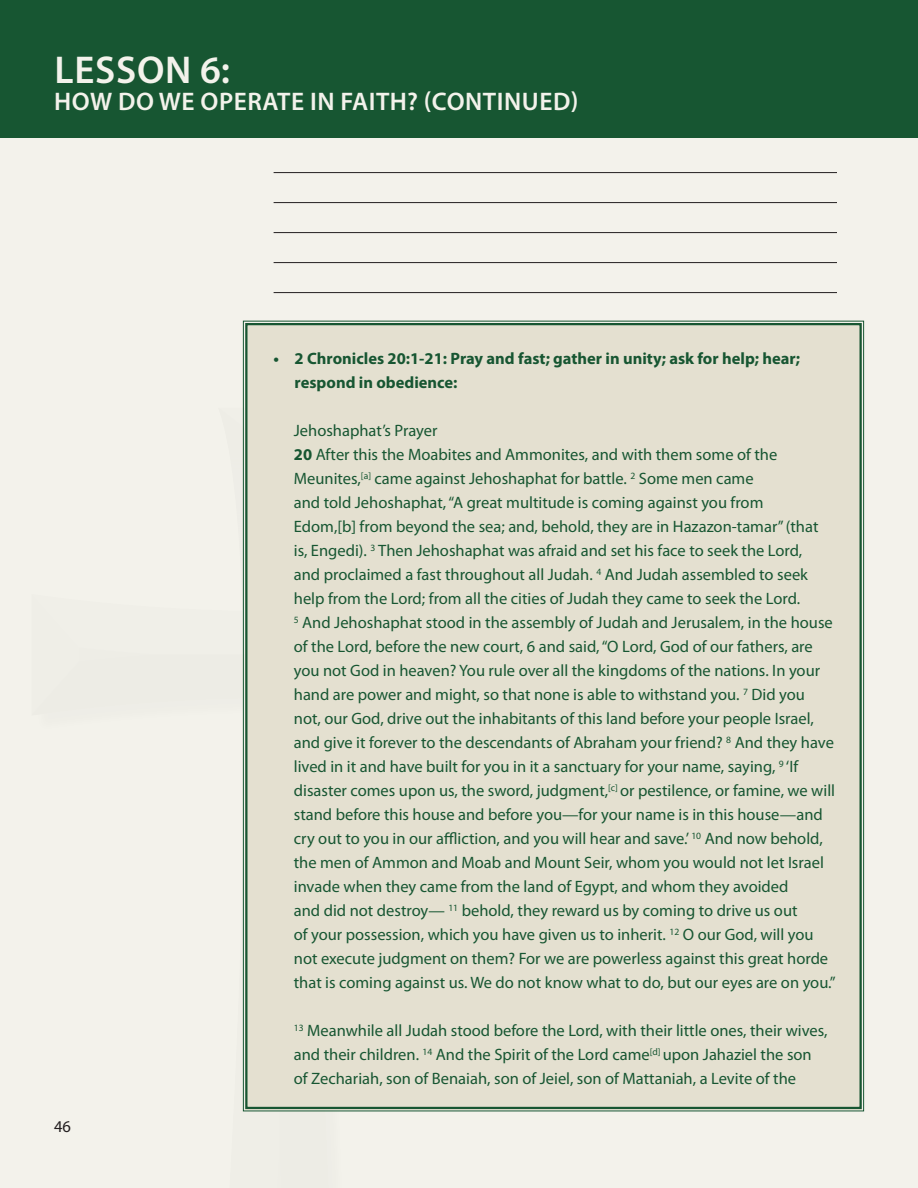
<style>
.page{position:relative;width:918px;height:1188px;background:#f3f2eb}
.page>*{position:absolute;margin:0;border:0;box-sizing:border-box;transform-origin:0 0}
.t1{font:600 38.85px "Myriad Pro";letter-spacing:.02em;color:#f3f2eb}
.t2{font:600 25.5px "Myriad Pro";letter-spacing:.02em;color:#f3f2eb}
.t3{font:16.5px/24px "Myriad Pro";color:#175632}
.t4{font:700 16.5px/24px "Myriad Pro";color:#175632}
.t5{font:16.5px "Myriad Pro";color:#231f20}
.s1{font-weight:700}
</style>
<div class="page">
<div style="left:0;top:0;width:918px;height:138px;background:#175632"></div>
<div style="left:243px;top:320px;width:621px;height:792px;background:#e4e0d0"></div>
<hr style="left:274px;top:172px;width:563px;height:1px;background:#231f20">
<hr style="left:274px;top:202px;width:563px;height:1px;background:#231f20">
<hr style="left:274px;top:232px;width:563px;height:1px;background:#231f20">
<hr style="left:274px;top:262px;width:563px;height:1px;background:#231f20">
<hr style="left:274px;top:292px;width:563px;height:1px;background:#231f20">
<h1 class="t1" style="left:54px;top:45px;width:177px">LESSON 6:</h1>
<h2 class="t2" style="left:54px;top:85px;width:526px">HOW DO WE OPERATE IN FAITH? (CONTINUED)</h2>
<p class="t5" style="left:54px;top:1116px;width:18px">46</p>
<p class="t4" style="left:295px;top:346px;width:507px;text-indent:-21px">• 2 Chronicles 20:1-21: Pray and fast; gather in unity; ask for help; hear; respond in obedience:</p>
<p class="t3" style="left:294px;top:418px;width:543px">Jehoshaphat’s Prayer<br><span class="s1">20</span> After this the Moabites and Ammonites, and with them some of the Meunites,<sup>[a]</sup> came against Jehoshaphat for battle. <sup>2</sup> Some men came<br>and told Jehoshaphat, “A great multitude is coming against you from<br>Edom,[b] from beyond the sea; and, behold, they are in Hazazon-tamar” (that is, Engedi). <sup>3</sup> Then Jehoshaphat was afraid and set his face to seek the Lord,<br>and proclaimed a fast throughout all Judah. <sup>4</sup> And Judah assembled to seek help from the Lord; from all the cities of Judah they came to seek the Lord.<br><sup>5</sup> And Jehoshaphat stood in the assembly of Judah and Jerusalem, in the house of the Lord, before the new court, 6 and said, “O Lord, God of our fathers, are you not God in heaven? You rule over all the kingdoms of the nations. In your hand are power and might, so that none is able to withstand you. <sup>7</sup> Did you not, our God, drive out the inhabitants of this land before your people Israel, and give it forever to the descendants of Abraham your friend? <sup>8</sup> And they have lived in it and have built for you in it a sanctuary for your name, saying, <sup>9</sup> ‘If disaster comes upon us, the sword, judgment,<sup>[c]</sup> or pestilence, or famine, we will stand before this house and before you—for your name is in this house—and cry out to you in our affliction, and you will hear and save.’ <sup>10</sup> And now behold, the men of Ammon and Moab and Mount Seir, whom you would not let Israel invade when they came from the land of Egypt, and whom they avoided<br>and did not destroy— <sup>11</sup> behold, they reward us by coming to drive us out<br>of your possession, which you have given us to inherit. <sup>12</sup> O our God, will you not execute judgment on them? For we are powerless against this great horde that is coming against us. We do not know what to do, but our eyes are on you.”</p>
<p class="t3" style="left:294px;top:1018px;width:535px"><sup>13</sup> Meanwhile all Judah stood before the Lord, with their little ones, their wives, and their children. <sup>14</sup> And the Spirit of the Lord came<sup>[d]</sup> upon Jahaziel the son of Zechariah, son of Benaiah, son of Jeiel, son of Mattaniah, a Levite of the</p>
</div>
